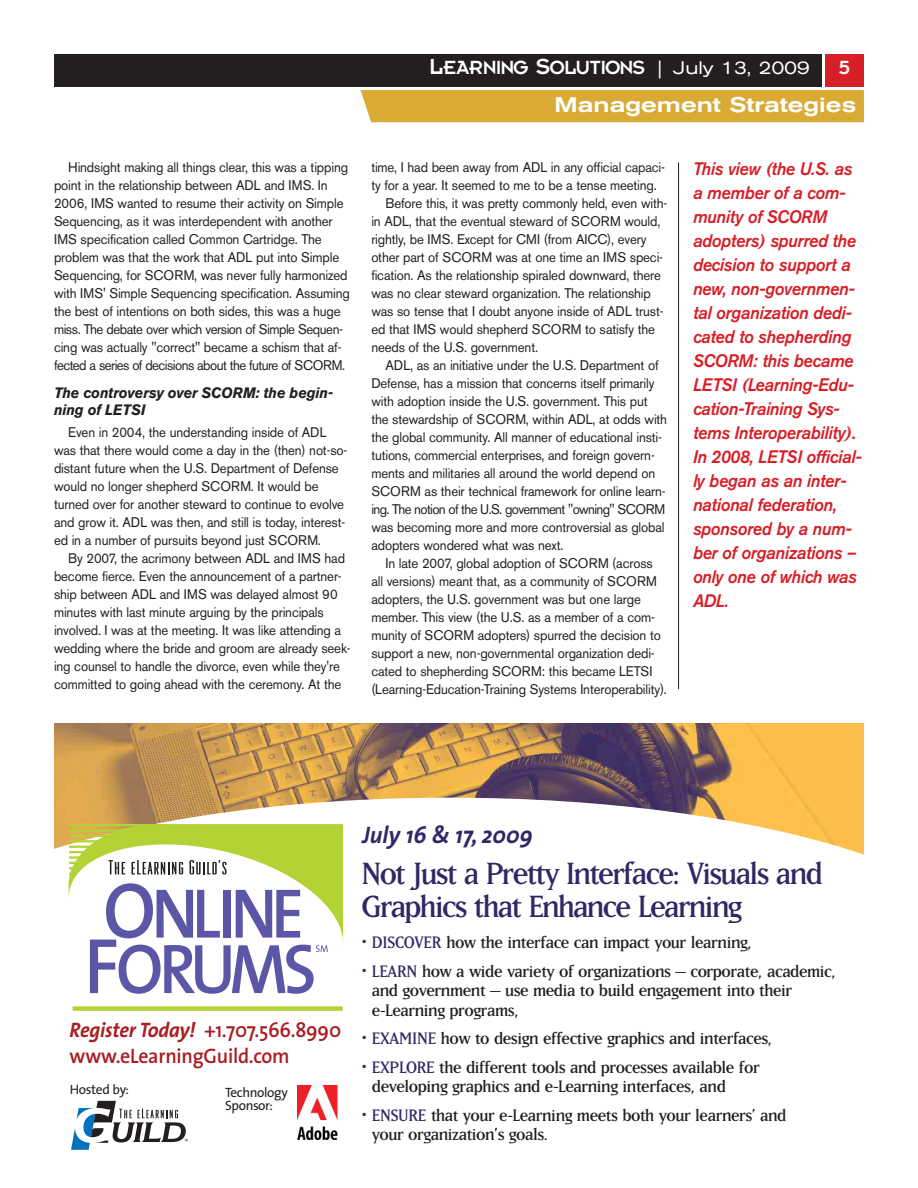
<style>
.page{position:relative;width:918px;height:1188px;background:#fff}
.page>*{position:absolute;margin:0;border:0;box-sizing:border-box;transform-origin:0 0}
.t1{font:36px/33px "Matrix";letter-spacing:-.05em;color:#302865}
.t2{font:italic 700 24px "The Sans";color:#302865;scale:.95 1}
.t3{font:600 21px/25.5px "The Sans";letter-spacing:-.01em;color:#aa1e23;scale:.95 1}
.t4{font:21px "Insignia";letter-spacing:-.055em;color:#fff}
.t5{font:500 expanded 21px "Akzidenz Grotesk BE";color:#fff}
.t6{font:19.5px/19.5px "Matrix";letter-spacing:-.025em;color:#231f20}
.t7{font:italic 500 18px/24px "Akzidenz Grotesk BE";letter-spacing:-.015em;color:#d81e26;scale:.95 1}
.t8{font:italic 700 15px/16.5px "Akzidenz Grotesk BE";letter-spacing:-.01em;color:#231f20;scale:.95 1}
.t9{font:13.8px/18px "Akzidenz Grotesk BE";letter-spacing:-.01em;color:#231f20;scale:.95 1}
.t10{font:13.8px "Akzidenz Grotesk BE";letter-spacing:-.045em;color:#231f20;scale:.95 1}
.t11{font:13.5px/13.5px "The Sans";letter-spacing:-.03em;color:#231f20}
.s1{font-size:24px}
.s2{font-family:"Akzidenz Grotesk BE";font-size:18px}
.s3{font-family:"Akzidenz Grotesk BE";font-stretch:expanded;font-size:18px}
.s4{font-weight:700;font-style:italic}
.s5{color:#302865}
</style>
<div class="page">
<hr style="left:678px;top:163px;width:1px;height:526px;background:#231f20">
<div style="left:54px;top:54px;width:767px;height:32px;background:#231f20"></div>
<div style="left:826px;top:54px;width:38px;height:32px;background:#d61f26"></div>
<div style="left:360px;top:90px;width:504px;height:32px;background:#d9ab35"></div>
<img style="left:54px;top:723px;width:810px;height:75px">
<svg style="left:54px;top:798px;width:810px;height:344px"></svg>
<svg style="left:69px;top:824px;width:274px;height:170px"></svg>
<div style="left:73px;top:1006px;width:270px;height:5px;background:#b3d234"></div>
<svg style="left:71px;top:1101px;width:116px;height:49px"></svg>
<img style="left:298px;top:1086px;width:40px;height:53px">
<p class="t9" style="left:54px;top:159px;width:313px;text-indent:14px">Hindsight making all things clear, this was a tipping point in the relationship between ADL and IMS. In 2006, IMS wanted to resume their activity on Simple Sequencing, as it was interdependent with another IMS specification called Common Cartridge. The problem was that the work that ADL put into Simple Sequencing, for SCORM, was never fully harmonized with IMS' Simple Sequencing specification. Assuming the best of intentions on both sides, this was a huge miss. The debate over which version of Simple Sequen&shy;cing was actually "correct" became a schism that af&shy;fected a series of decisions about the future of SCORM.</p>
<p class="t8" style="left:54px;top:386px;width:295px">The controversy over SCORM: the begin&shy;ning of LETSI</p>
<p class="t9" style="left:54px;top:425px;width:310px;text-indent:14px">Even in 2004, the understanding inside of ADL was that there would come a day in the (then) not-so&shy;distant future when the U.S. Department of Defense would no longer shepherd SCORM. It would be turned over for another steward to continue to evolve and grow it. ADL was then, and still is today, interest&shy;ed in a number of pursuits beyond just SCORM.</p>
<p class="t9" style="left:54px;top:551px;width:314px;text-indent:14px">By 2007, the acrimony between ADL and IMS had become fierce. Even the announcement of a partner&shy;ship between ADL and IMS was delayed almost 90 minutes with last minute arguing by the principals involved. I was at the meeting. It was like attending a wedding where the bride and groom are already seek&shy;ing counsel to handle the divorce, even while they're committed to going ahead with the ceremony. At the</p>
<h3 class="t4" style="left:429px;top:60px;width:382px"><span class="s1">L</span>EARNING <span class="s1">S</span>OLUTIONS <span class="s2">|</span> <span class="s3">July 13, 2009</span></h3>
<h3 class="t4" style="left:839px;top:61px;width:13px">5</h3>
<h3 class="t5" style="left:555px;top:97px;width:303px">Management Strategies</h3>
<p class="t9" style="left:371px;top:159px;width:311px">time, I had been away from ADL in any official capaci-</p>
<p class="t9" style="left:371px;top:177px;width:302px">ty for a year. It seemed to me to be a tense meeting.</p>
<p class="t9" style="left:386px;top:195px;width:298px">Before this, it was pretty commonly held, even with-</p>
<p class="t9" style="left:371px;top:213px;width:306px">in ADL, that the eventual steward of SCORM would,</p>
<p class="t9" style="left:371px;top:231px;width:291px">rightly, be IMS. Except for CMI (from AICC), every</p>
<p class="t9" style="left:371px;top:249px;width:309px">other part of SCORM was at one time an IMS speci-</p>
<p class="t9" style="left:371px;top:267px;width:307px">fication. As the relationship spiraled downward, there</p>
<p class="t9" style="left:371px;top:285px;width:296px">was no clear steward organization. The relationship</p>
<p class="t9" style="left:371px;top:303px;width:309px">was so tense that I doubt anyone inside of ADL trust-</p>
<p class="t9" style="left:371px;top:321px;width:300px">ed that IMS would shepherd SCORM to satisfy the</p>
<p class="t9" style="left:371px;top:339px;width:177px">needs of the U.S. government.</p>
<p class="t9" style="left:386px;top:357px;width:289px">ADL, as an initiative under the U.S. Department of</p>
<p class="t9" style="left:371px;top:375px;width:300px">Defense, has a mission that concerns itself primarily</p>
<p class="t9" style="left:371px;top:393px;width:292px">with adoption inside the U.S. government. This put</p>
<p class="t9" style="left:371px;top:411px;width:313px">the stewardship of SCORM, within ADL, at odds with</p>
<p class="t9" style="left:371px;top:429px;width:308px">the global community. All manner of educational insti-</p>
<p class="t9" style="left:371px;top:447px;width:300px">tutions, commercial enterprises, and foreign govern-</p>
<p class="t9" style="left:371px;top:465px;width:301px">ments and militaries all around the world depend on</p>
<p class="t9" style="left:371px;top:483px;width:311px">SCORM as their technical framework for online learn-</p>
<p class="t10" style="left:371px;top:504px;width:311px">ing. The notion of the U.S. government "owning" SCORM</p>
<p class="t9" style="left:371px;top:519px;width:310px">was becoming more and more controversial as global</p>
<p class="t9" style="left:371px;top:537px;width:204px">adopters wondered what was next.</p>
<p class="t9" style="left:386px;top:555px;width:283px">In late 2007, global adoption of SCORM (across</p>
<p class="t9" style="left:371px;top:573px;width:302px">all versions) meant that, as a community of SCORM</p>
<p class="t9" style="left:371px;top:591px;width:285px">adopters, the U.S. government was but one large</p>
<p class="t9" style="left:371px;top:609px;width:300px">member. This view (the U.S. as a member of a com-</p>
<p class="t9" style="left:371px;top:627px;width:306px">munity of SCORM adopters) spurred the decision to</p>
<p class="t9" style="left:371px;top:645px;width:300px">support a new, non-governmental organization dedi-</p>
<p class="t9" style="left:371px;top:663px;width:297px">cated to shepherding SCORM: this became LETSI</p>
<p class="t9" style="left:371px;top:681px;width:313px">(Learning-Education-Training Systems Interoperability).</p>
<p class="t7" style="left:693px;top:158px;width:179px">This view (the U.S. as a member of a com&shy;munity of SCORM adopters) spurred the decision to support a new, non-governmen&shy;tal organization dedi&shy;cated to shepherding<br>SCORM: this became<br>LETSI (Learning-Edu&shy;cation-Training Sys&shy;tems Interoperability).<br>In 2008, LETSI official&shy;ly began as an inter&shy;national federation, sponsored by a num&shy;ber of organizations – only one of which was<br>ADL.</p>
<h3 class="t3" style="left:70px;top:1019px;width:287px"><span class="s4">Register Today!</span> +1.707.566.8990 www.eLearningGuild.com</h3>
<p class="t11" style="left:70px;top:1084px;width:61px">Hosted by:</p>
<p class="t11" style="left:225px;top:1086px;width:64px">Technology<br>Sponsor:</p>
<h2 class="t2" style="left:362px;top:825px;width:181px">July 16 &amp; 17, 2009</h2>
<h1 class="t1" style="left:362px;top:859px;width:463px">Not Just a Pretty Interface: Visuals and<br>Graphics that Enhance Learning</h1>
<h3 class="t6" style="left:361px;top:934px;width:392px"><span class="s5">• DISCOVER</span> how the interface can impact your learning,</h3>
<h3 class="t6" style="left:372px;top:963px;width:466px;text-indent:-11px"><span class="s5">• LEARN</span> how a wide variety of organizations – corporate, academic, and government – use media to build engagement into their e-Learning programs,</h3>
<h3 class="t6" style="left:361px;top:1030px;width:413px"><span class="s5">• EXAMINE</span> how to design effective graphics and interfaces,</h3>
<h3 class="t6" style="left:372px;top:1059px;width:389px;text-indent:-10px"><span class="s5">• EXPLORE</span> the different tools and processes available for developing graphics and e-Learning interfaces, and</h3>
<h3 class="t6" style="left:372px;top:1107px;width:416px;text-indent:-11px"><span class="s5">• ENSURE</span> that your e-Learning meets both your learners’ and your organization’s goals.</h3>
</div>
